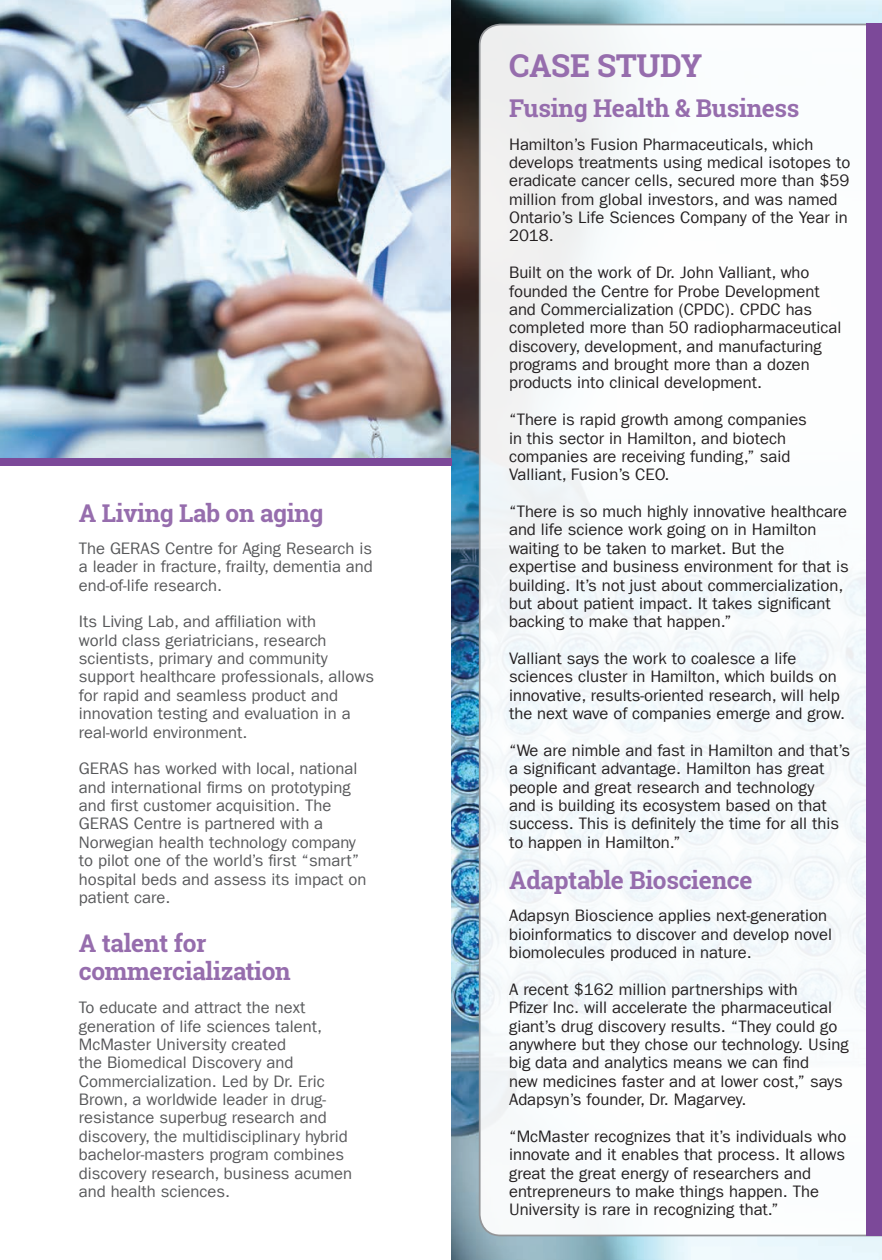
<style>
.page{position:relative;width:882px;height:1260px;background:#fff}
.page>*{position:absolute;margin:0;border:0;box-sizing:border-box;transform-origin:0 0}
.t1{font:700 31.5px "Roboto Slab";letter-spacing:-.01em;color:#966dad}
.t2{font:700 24.5px/28px "Roboto Slab";letter-spacing:-.01em;color:#966dad}
.t3{font:16.62px/18.4px "Franklin Gothic LT Com";color:#231f20}
.t4{font:16.62px/18.4px "Franklin Gothic LT Com";color:#57585a}
</style>
<div class="page">
<img style="left:0;top:0;width:452px;height:458px">
<img style="left:452px;top:0;width:430px;height:1260px">
<div style="left:0;top:458px;width:452px;height:7px;background:#7c4999"></div>
<svg style="left:478px;top:23px;width:404px;height:1214px"></svg>
<div style="left:866px;top:24px;width:16px;height:1212px;background:#7c4999"></div>
<h2 class="t2" style="left:79px;top:499px;width:246px">A Living Lab on aging</h2>
<p class="t4" style="left:79px;top:539px;width:296px;text-align:justify">The GERAS Centre for Aging Research is a leader in fracture, frailty, dementia and end-of-life research.</p>
<p class="t4" style="left:79px;top:613px;width:297px">Its Living Lab, and affiliation with<br>world class geriatricians, research scientists, primary and community support healthcare professionals, allows for rapid and seamless product and innovation testing and evaluation in a real-world environment.</p>
<p class="t4" style="left:79px;top:760px;width:289px">GERAS has worked with local, national and international firms on prototyping and first customer acquisition. The GERAS Centre is partnered with a Norwegian health technology company to pilot one of the world’s first “smart” hospital beds and assess its impact on patient care.</p>
<h2 class="t2" style="left:79px;top:929px;width:214px">A talent for commercialization</h2>
<p class="t4" style="left:79px;top:999px;width:275px">To educate and attract the next generation of life sciences talent, McMaster University created<br>the Biomedical Discovery and Commercialization. Led by Dr. Eric Brown, a worldwide leader in drug&shy;resistance superbug research and discovery, the multidisciplinary hybrid bachelor-masters program combines discovery research, business acumen and health sciences.</p>
<h1 class="t1" style="left:509px;top:44px;width:41px">Case</h1>
<h1 class="t1" style="left:597px;top:44px;width:107px">study</h1>
<h2 class="t2" style="left:509px;top:93px;width:292px">Fusing Health &amp; Business</h2>
<p class="t3" style="left:509px;top:135px;width:343px">Hamilton’s Fusion Pharmaceuticals, which develops treatments using medical isotopes to eradicate cancer cells, secured more than $59 million from global investors, and was named Ontario’s Life Sciences Company of the Year in 2018.</p>
<p class="t3" style="left:509px;top:264px;width:334px">Built on the work of Dr. John Valliant, who founded the Centre for Probe Development and Commercialization (CPDC). CPDC has completed more than 50 radiopharmaceutical discovery, development, and manufacturing programs and brought more than a dozen products into clinical development.</p>
<p class="t3" style="left:509px;top:411px;width:299px">“There is rapid growth among companies in this sector in Hamilton, and biotech companies are receiving funding,” said Valliant, Fusion’s CEO.</p>
<p class="t3" style="left:509px;top:502px;width:341px">“There is so much highly innovative healthcare and life science work going on in Hamilton waiting to be taken to market. But the expertise and business environment for that is building. It’s not just about commercialization, but about patient impact. It takes significant backing to make that happen.”</p>
<p class="t3" style="left:509px;top:649px;width:338px">Valliant says the work to coalesce a life sciences cluster in Hamilton, which builds on innovative, results-oriented research, will help the next wave of companies emerge and grow.</p>
<p class="t3" style="left:509px;top:741px;width:343px">“We are nimble and fast in Hamilton and that’s a significant advantage. Hamilton has great people and great research and technology<br>and is building its ecosystem based on that success. This is definitely the time for all this to happen in Hamilton.”</p>
<h2 class="t2" style="left:509px;top:866px;width:245px">Adaptable Bioscience</h2>
<p class="t3" style="left:509px;top:907px;width:325px">Adapsyn Bioscience applies next-generation bioinformatics to discover and develop novel biomolecules produced in nature.</p>
<p class="t3" style="left:509px;top:980px;width:341px">A recent $162 million partnerships with<br>Pfizer Inc. will accelerate the pharmaceutical giant’s drug discovery results. “They could go anywhere but they chose our technology. Using big data and analytics means we can find<br>new medicines faster and at lower cost,” says Adapsyn’s founder, Dr. Magarvey.</p>
<p class="t3" style="left:509px;top:1127px;width:339px">“McMaster recognizes that it’s individuals who innovate and it enables that process. It allows great the great energy of researchers and entrepreneurs to make things happen. The University is rare in recognizing that.”</p>
</div>
